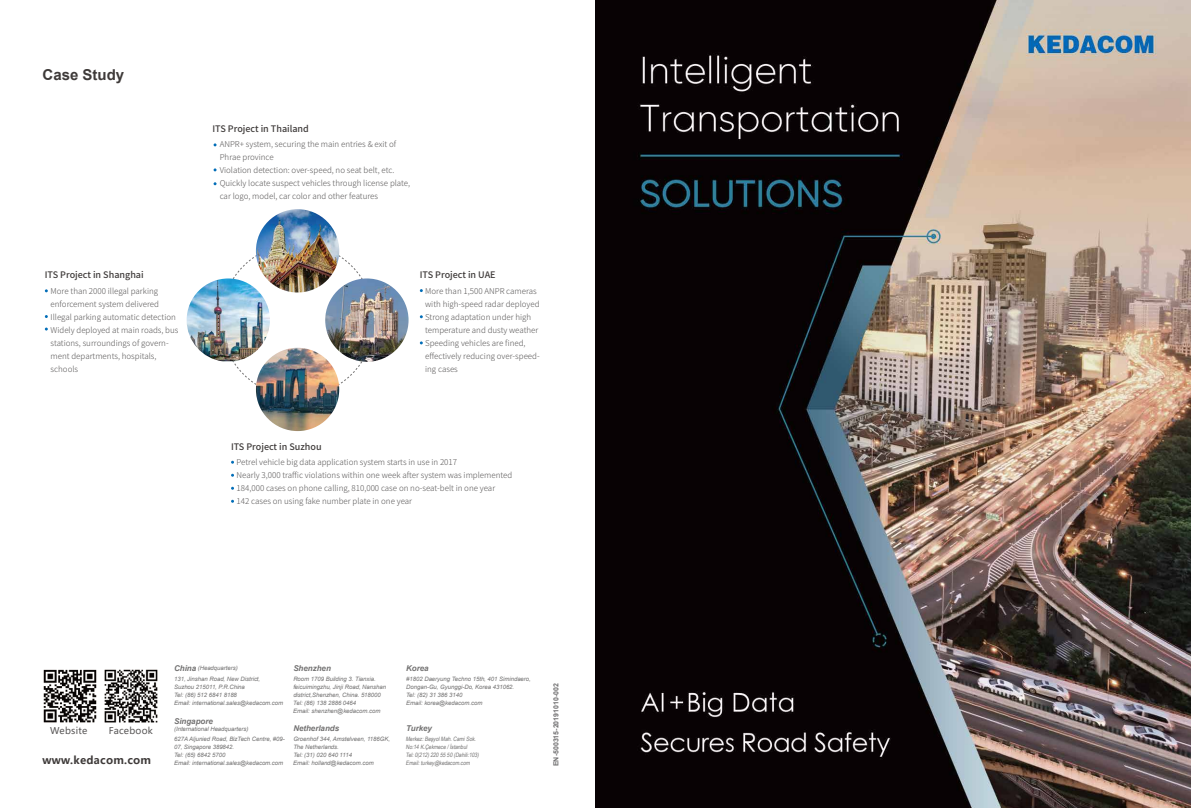
<style>
.page{position:relative;width:1191px;height:808px;background:#fff}
.page>*{position:absolute;margin:0;border:0;box-sizing:border-box;transform-origin:0 0}
.t1{font:700 15px "Arial";color:#3e3a39}
.t2{font:700 10.7px "Microsoft Ya Hei";letter-spacing:.025em;color:#3e3a39}
.t3{font:9.3px "Microsoft Ya Hei";letter-spacing:.025em;color:#595757}
.t4{font:500 9px "Source Han Sans CN";color:#3e3a39}
.t5{font:300 8px/13px "Source Han Sans CN";color:#595757}
.t6{font:italic 700 8px "Arial";letter-spacing:-.005em;color:#727171}
.t7{font:700 7px "Arial";color:#706f70}
.t8{font:italic 6px/8px "Arial";letter-spacing:-.005em;color:#727171}
.t9{font:italic 6px/8px "Arial Narrow";color:#727171}
.s1{font-weight:700;font-size:8px}
</style>
<div class="page">
<img style="left:595px;top:0;width:596px;height:808px">
<img style="left:256px;top:348px;width:83px;height:83px;border-radius:42px">
<img style="left:256px;top:209px;width:83px;height:83px;border-radius:42px">
<img style="left:187px;top:278px;width:83px;height:83px">
<img style="left:325px;top:278px;width:83px;height:84px;border-radius:42px">
<img style="left:104px;top:669px;width:54px;height:54px">
<img style="left:43px;top:669px;width:54px;height:54px">
<h1 class="t1" style="left:43px;top:64px;width:83px">Case Study</h1>
<p class="t4" style="left:45px;top:270px;width:100px">ITS Project in Shanghai</p>
<p class="t5" style="left:51px;top:284px;width:129px">More than 2000 illegal parking enforcement system delivered<br>Illegal parking automatic detection<br>Widely deployed at main roads, bus stations, surroundings of govern&shy;ment departments, hospitals, schools</p>
<p class="t4" style="left:212px;top:124px;width:98px">ITS Project in Thailand</p>
<p class="t5" style="left:220px;top:138px;width:192px">ANPR+ system, securing the main entries &amp; exit of Phrae province<br>Violation detection: over-speed, no seat belt, etc.<br>Quickly locate suspect vehicles through license plate, car logo, model, car color and other features</p>
<p class="t4" style="left:420px;top:270px;width:77px">ITS Project in UAE</p>
<p class="t5" style="left:425px;top:284px;width:116px">More than 1,500 ANPR cameras with high-speed radar deployed<br>Strong adaptation under high temperature and dusty weather<br>Speeding vehicles are fined, effectively reducing over-speed&shy;ing cases</p>
<p class="t4" style="left:231px;top:442px;width:92px">ITS Project in Suzhou</p>
<p class="t5" style="left:237px;top:456px;width:277px">Petrel vehicle big data application system starts in use in 2017<br>Nearly 3,000 traffic violations within one week after system was implemented 184,000 cases on phone calling, 810,000 case on no-seat-belt in one year<br>142 cases on using fake number plate in one year</p>
<p class="t8" style="left:174px;top:662px;width:88px;line-height:11px"><span class="s1">China</span> (Headquarters)<br>131, Jinshan Road, New District,</p>
<p class="t8" style="left:174px;top:683px;width:111px">Suzhou 215011, P.R.China<br>Tel: (86) 512 6841 8188<br>Email: international.sales@kedacom.com</p>
<p class="t7" style="left:551px;top:766px;width:84px;rotate:-90deg">EN-500315-20191010-002</p>
<p class="t6" style="left:293px;top:662px;width:39px">Shenzhen</p>
<p class="t8" style="left:293px;top:675px;width:94px">Room 1709 Building 3. Tianxia. feicuimingzhu, Jinji Road, Nanshan district,Shenzhen, China. 518000<br>Tel: (86) 138 2886 0464<br>Email: shenzhen@kedacom.com</p>
<p class="t6" style="left:293px;top:722px;width:47px">Netherlands</p>
<p class="t8" style="left:293px;top:735px;width:98px">Groenhof 344, Amstelveen, 1186GK,<br>The Netherlands.<br>Tel: (31) 020 640 1114<br>Email: holland@kedacom.com</p>
<p class="t6" style="left:406px;top:663px;width:24px">Korea</p>
<p class="t8" style="left:406px;top:675px;width:126px">#1802 Daeryung Techno 15th, 401 Simindaero,<br>Dongan-Gu, Gyunggi-Do, Korea 431062.<br>Tel: (82) 31 386 3140<br>Email: korea@kedacom.com</p>
<p class="t6" style="left:406px;top:723px;width:27px">Turkey</p>
<p class="t9" style="left:406px;top:735px;width:76px">Merkez:BeşyolMah.CamiSok.<br>No:14 K.Çekmece /İstanbul<br>Tel:0(212)220 55 50 (Dahili:103)</p>
<p class="t6" style="left:174px;top:716px;width:40px">Singapore</p>
<p class="t8" style="left:174px;top:724px;width:112px;line-height:10px">(International Headquarters)<br>627A Aljunied Road, BizTech Centre, #09-</p>
<p class="t8" style="left:174px;top:743px;width:111px">07, Singapore 389842.<br>Tel: (65) 6842 5700<br>Email: international.sales@kedacom.com</p>
<p class="t3" style="left:50px;top:725px;width:39px">Website</p>
<p class="t3" style="left:109px;top:725px;width:45px">Facebook</p>
<h2 class="t2" style="left:43px;top:753px;width:110px">www.kedacom.com</h2>
<p class="t9" style="left:406px;top:759px;width:67px">Email:turkey@kedacom.com</p>
</div>
